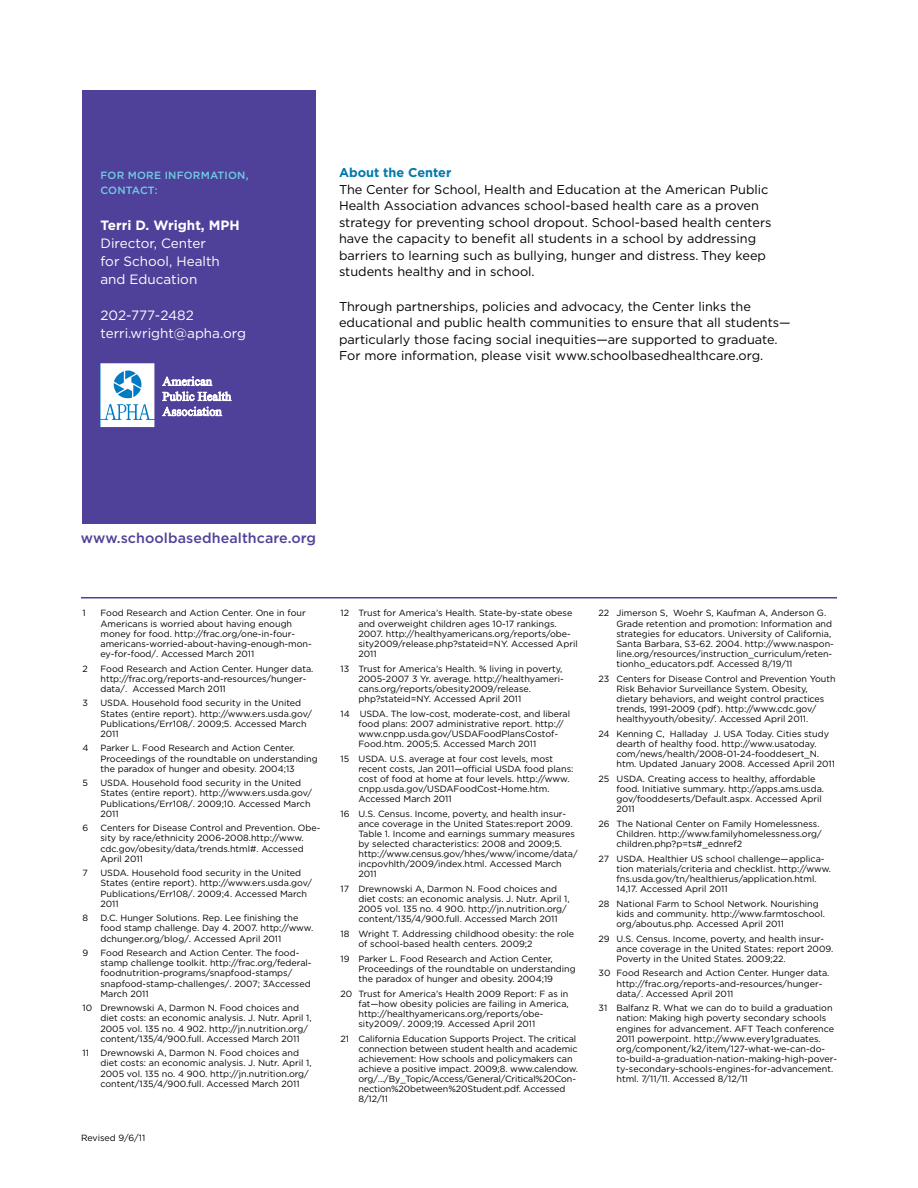
<style>
.page{position:relative;width:918px;height:1188px;background:#fff}
.page>*{position:absolute;margin:0;border:0;box-sizing:border-box;transform-origin:0 0}
.t1{font:500 14.25px "Gotham";letter-spacing:.005em;color:#4f419a}
.t2{font:13.5px/18px "Gotham";color:#fff}
.t3{font:700 13.5px "Gotham";color:#fff}
.t4{font:12.75px/16.5px "Gotham";color:#000}
.t5{font:700 12.75px "Gotham";color:#0078ae}
.t6{font:500 10.5px/15px "Gotham";letter-spacing:.02em;color:#70cde3}
.t7{font:9px/10.2px "Gotham";color:#000}
</style>
<div class="page">
<div style="left:82px;top:90px;width:234px;height:433px;background:#4f419a"></div>
<svg style="left:162px;top:377px;width:50px;height:9px"></svg>
<svg style="left:162px;top:392px;width:69px;height:9px"></svg>
<svg style="left:162px;top:407px;width:60px;height:9px"></svg>
<svg style="left:100px;top:363px;width:54px;height:64px;background:#cce4f2"></svg>
<hr style="left:81px;top:597px;width:756px;height:1px;background:#4f419a">
<p class="t6" style="left:100px;top:167px;width:150px">for more information, contact:</p>
<h2 class="t3" style="left:100px;top:216px;width:141px">Terri D. Wright, MPH</h2>
<h2 class="t2" style="left:100px;top:234px;width:121px">Director, Center for School, Health and Education</h2>
<h2 class="t2" style="left:100px;top:306px;width:147px">202-777-2482 terri.wright@apha.org</h2>
<h3 class="t5" style="left:339px;top:164px;width:114px">About the Center</h3>
<p class="t4" style="left:339px;top:181px;width:434px">The Center for School, Health and Education at the American Public Health Association advances school-based health care as a proven strategy for preventing school dropout. School-based health centers have the capacity to benefit all students in a school by addressing barriers to learning such as bullying, hunger and distress. They keep students healthy and in school.</p>
<p class="t4" style="left:339px;top:298px;width:453px">Through partnerships, policies and advocacy, the Center links the educational and public health communities to ensure that all students— particularly those facing social inequities—are supported to graduate.<br>For more information, please visit www.schoolbasedhealthcare.org.</p>
<h1 class="t1" style="left:81px;top:529px;width:237px">www.schoolbasedhealthcare.org</h1>
<p class="t7" style="left:82px;top:608px;width:5px">1</p>
<p class="t7" style="left:100px;top:608px;width:213px">Food Research and Action Center. One in four Americans is worried about having enough money for food. http://frac.org/one-in-four&shy;americans-worried-about-having-enough-mon&shy;ey-for-food/. Accessed March 2011</p>
<p class="t7" style="left:82px;top:663px;width:7px">2</p>
<p class="t7" style="left:100px;top:663px;width:214px">Food Research and Action Center. Hunger data. http://frac.org/reports-and-resources/hunger&shy;data/. Accessed March 2011</p>
<p class="t7" style="left:82px;top:698px;width:7px">3</p>
<p class="t7" style="left:100px;top:698px;width:213px">USDA. Household food security in the United States (entire report). http://www.ers.usda.gov/ Publications/Err108/. 2009;5. Accessed March 2011</p>
<p class="t7" style="left:82px;top:743px;width:8px">4</p>
<p class="t7" style="left:100px;top:743px;width:219px">Parker L. Food Research and Action Center.<br>Proceedings of the roundtable on understanding the paradox of hunger and obesity. 2004;13</p>
<p class="t7" style="left:82px;top:778px;width:7px">5</p>
<p class="t7" style="left:100px;top:778px;width:213px">USDA. Household food security in the United States (entire report). http://www.ers.usda.gov/ Publications/Err108/. 2009;10. Accessed March 2011</p>
<p class="t7" style="left:82px;top:823px;width:7px">6</p>
<p class="t7" style="left:100px;top:823px;width:222px">Centers for Disease Control and Prevention. Obe&shy;sity by race/ethnicity 2006-2008.http://www. cdc.gov/obesity/data/trends.html#. Accessed April 2011</p>
<p class="t7" style="left:82px;top:868px;width:7px">7</p>
<p class="t7" style="left:100px;top:868px;width:213px">USDA. Household food security in the United States (entire report). http://www.ers.usda.gov/ Publications/Err108/. 2009;4. Accessed March 2011</p>
<p class="t7" style="left:82px;top:913px;width:7px">8</p>
<p class="t7" style="left:100px;top:913px;width:214px">D.C. Hunger Solutions. Rep. Lee finishing the food stamp challenge. Day 4. 2007. http://www. dchunger.org/blog/. Accessed April 2011</p>
<p class="t7" style="left:82px;top:948px;width:7px">9</p>
<p class="t7" style="left:100px;top:948px;width:213px">Food Research and Action Center. The food&shy;stamp challenge toolkit. http://frac.org/federal&shy;foodnutrition-programs/snapfood-stamps/ snapfood-stamp-challenges/. 2007; 3Accessed March 2011</p>
<p class="t7" style="left:100px;top:1003px;width:213px;text-indent:-18px">10 Drewnowski A, Darmon N. Food choices and diet costs: an economic analysis. J. Nutr. April 1, 2005 vol. 135 no. 4 902. http://jn.nutrition.org/ content/135/4/900.full. Accessed March 2011</p>
<p class="t7" style="left:82px;top:1048px;width:8px">11</p>
<p class="t7" style="left:100px;top:1048px;width:213px">Drewnowski A, Darmon N. Food choices and diet costs: an economic analysis. J. Nutr. April 1, 2005 vol. 135 no. 4 900. http://jn.nutrition.org/ content/135/4/900.full. Accessed March 2011</p>
<p class="t7" style="left:81px;top:1133px;width:66px">Revised 9/6/11</p>
<p class="t7" style="left:359px;top:608px;width:221px;text-indent:-18px">12 Trust for America’s Health. State-by-state obese and overweight children ages 10-17 rankings.<br>2007. http://healthyamericans.org/reports/obe&shy;sity2009/release.php?stateid=NY. Accessed April 2011</p>
<p class="t7" style="left:359px;top:663px;width:207px;text-indent:-18px">13 Trust for America’s Health. % living in poverty, 2005-2007 3 Yr. average. http://healthyameri&shy;cans.org/reports/obesity2009/release. php?stateid=NY. Accessed April 2011</p>
<p class="t7" style="left:359px;top:708px;width:213px;text-indent:-18px">14 USDA. The low-cost, moderate-cost, and liberal food plans: 2007 administrative report. http:// www.cnpp.usda.gov/USDAFoodPlansCostof-Food.htm. 2005;5. Accessed March 2011</p>
<p class="t7" style="left:359px;top:753px;width:216px;text-indent:-18px">15 USDA. U.S. average at four cost levels, most recent costs, Jan 2011—official USDA food plans: cost of food at home at four levels. http://www. cnpp.usda.gov/USDAFoodCost-Home.htm.<br>Accessed March 2011</p>
<p class="t7" style="left:359px;top:808px;width:221px;text-indent:-18px">16 U.S. Census. Income, poverty, and health insur&shy;ance coverage in the United States:report 2009.<br>Table 1. Income and earnings summary measures by selected characteristics: 2008 and 2009;5. http://www.census.gov/hhes/www/income/data/ incpovhlth/2009/index.html. Accessed March 2011</p>
<p class="t7" style="left:359px;top:884px;width:213px;text-indent:-18px">17 Drewnowski A, Darmon N. Food choices and diet costs: an economic analysis. J. Nutr. April 1, 2005 vol. 135 no. 4 900. http://jn.nutrition.org/ content/135/4/900.full. Accessed March 2011</p>
<p class="t7" style="left:359px;top:929px;width:217px;text-indent:-18px">18 Wright T. Addressing childhood obesity: the role of school-based health centers. 2009;2</p>
<p class="t7" style="left:359px;top:953px;width:219px;text-indent:-18px">19 Parker L. Food Research and Action Center,<br>Proceedings of the roundtable on understanding the paradox of hunger and obesity. 2004;19</p>
<p class="t7" style="left:359px;top:988px;width:212px;text-indent:-18px">20 Trust for America’s Health 2009 Report: F as in fat—how obesity policies are failing in America, http://healthyamericans.org/reports/obe&shy;sity2009/. 2009;19. Accessed April 2011</p>
<p class="t7" style="left:359px;top:1033px;width:221px;text-indent:-18px">21 California Education Supports Project. The critical connection between student health and academic achievement: How schools and policymakers can achieve a positive impact. 2009;8. www.calendow. org/.../By_Topic/Access/General/Critical%20Con&shy;nection%20between%20Student.pdf. Accessed 8/12/11</p>
<p class="t7" style="left:617px;top:608px;width:219px;text-indent:-18px">22 Jimerson S, Woehr S, Kaufman A, Anderson G.<br>Grade retention and promotion: Information and strategies for educators. University of California, Santa Barbara, S3-62. 2004. http://www.naspon&shy;line.org/resources/instruction_curriculum/reten&shy;tionho_educators.pdf. Accessed 8/19/11</p>
<p class="t7" style="left:617px;top:673px;width:221px;text-indent:-18px">23 Centers for Disease Control and Prevention Youth Risk Behavior Surveillance System. Obesity, dietary behaviors, and weight control practices trends, 1991-2009 (pdf). http://www.cdc.gov/ healthyyouth/obesity/. Accessed April 2011.</p>
<p class="t7" style="left:617px;top:728px;width:220px;text-indent:-18px">24 Kenning C, Halladay J. USA Today. Cities study dearth of healthy food. http://www.usatoday. com/news/health/2008-01-24-fooddesert_N. htm. Updated January 2008. Accessed April 2011</p>
<p class="t7" style="left:617px;top:773px;width:209px;text-indent:-18px">25 USDA. Creating access to healthy, affordable food. Initiative summary. http://apps.ams.usda. gov/fooddeserts/Default.aspx. Accessed April 2011</p>
<p class="t7" style="left:617px;top:818px;width:207px;text-indent:-18px">26 The National Center on Family Homelessness.<br>Children. http://www.familyhomelessness.org/ children.php?p=ts#_ednref2</p>
<p class="t7" style="left:617px;top:853px;width:216px;text-indent:-18px">27 USDA. Healthier US school challenge—applica&shy;tion materials/criteria and checklist. http://www. fns.usda.gov/tn/healthierus/application.html.<br>14,17. Accessed April 2011</p>
<p class="t7" style="left:617px;top:898px;width:210px;text-indent:-18px">28 National Farm to School Network. Nourishing kids and community. http://www.farmtoschool. org/aboutus.php. Accessed April 2011</p>
<p class="t7" style="left:617px;top:933px;width:218px;text-indent:-18px">29 U.S. Census. Income, poverty, and health insur&shy;ance coverage in the United States: report 2009.<br>Poverty in the United States. 2009;22.</p>
<p class="t7" style="left:617px;top:968px;width:214px;text-indent:-18px">30 Food Research and Action Center. Hunger data. http://frac.org/reports-and-resources/hunger&shy;data/. Accessed April 2011</p>
<p class="t7" style="left:617px;top:1003px;width:222px;text-indent:-18px">31 Balfanz R. What we can do to build a graduation nation: Making high poverty secondary schools engines for advancement. AFT Teach conference 2011 powerpoint. http://www.every1graduates. org/component/k2/item/127-what-we-can-do&shy;to-build-a-graduation-nation-making-high-pover&shy;ty-secondary-schools-engines-for-advancement. html. 7/11/11. Accessed 8/12/11</p>
</div>
